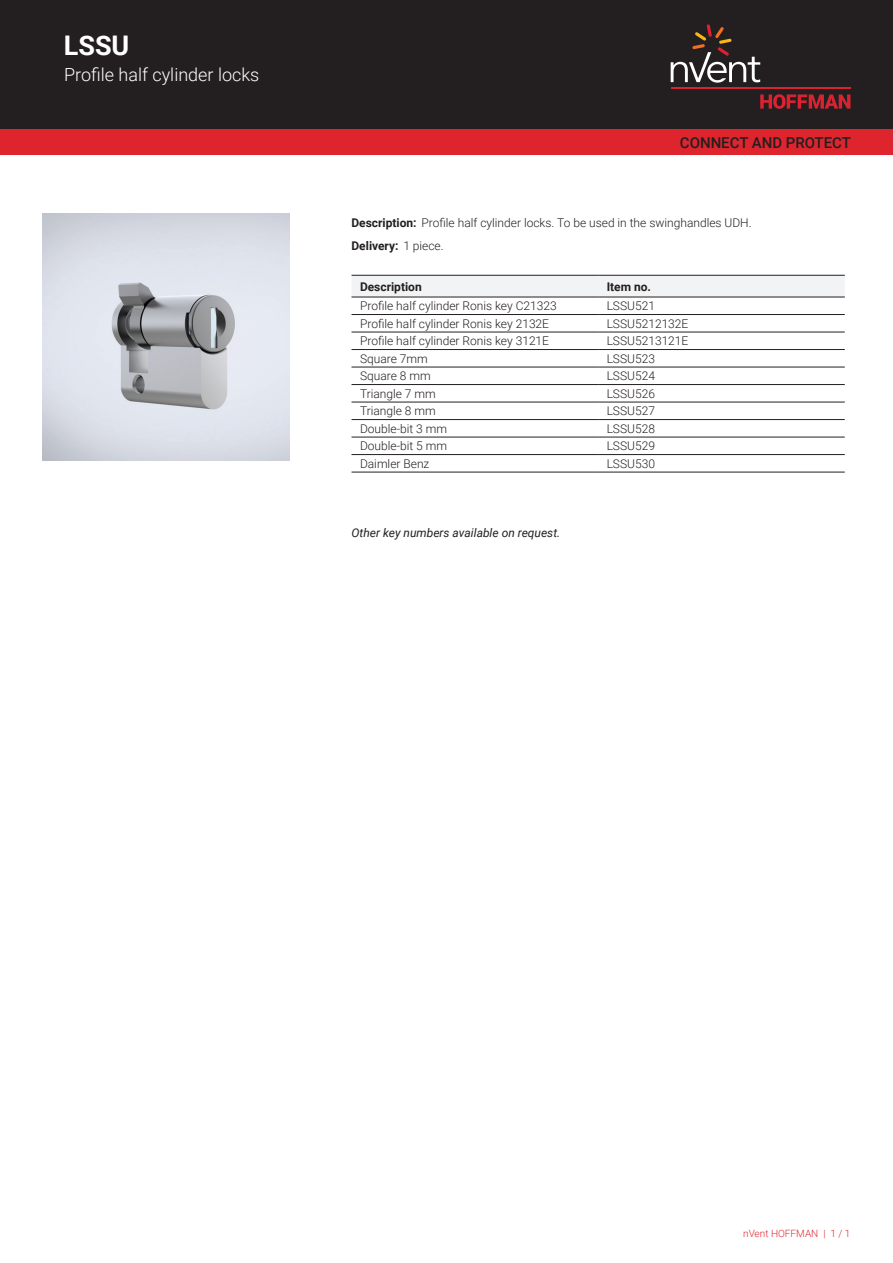
<style>
.page{position:relative;width:893px;height:1263px;background:#fff}
.page>*{position:absolute;margin:0;border:0;box-sizing:border-box;transform-origin:0 0}
.t1{font:700 27px "Roboto";color:#fff}
.t2{font:300 18px "Roboto";color:#fff}
.t3{font:500 15px "Roboto";color:#231f20}
.t4{font:300 12px/23px "Roboto";color:#231f20}
.t5{font:italic 12px "Roboto";color:#231f20}
.t6{font:700 12px "Roboto";color:#231f20}
.t7{font:300 10.05px "Roboto";color:#de252e}
.s1{font-weight:700}
</style>
<div class="page">
<div style="left:0;top:0;width:893px;height:129px;background:#231f20"></div>
<svg style="left:760px;top:94px;width:90px;height:15px"></svg>
<hr style="left:671px;top:88px;width:179px;height:1px;background:#db2230">
<svg style="left:671px;top:24px;width:89px;height:59px"></svg>
<div style="left:0;top:129px;width:893px;height:26px;background:#de252e"></div>
<div style="left:351px;top:276px;width:494px;height:21px;background:#f2f3f4"></div>
<hr style="left:351px;top:275px;width:247px;height:1px;background:#231f20">
<hr style="left:598px;top:275px;width:247px;height:1px;background:#231f20">
<hr style="left:351px;top:314px;width:247px;height:1px;background:#231f20">
<hr style="left:598px;top:314px;width:247px;height:1px;background:#231f20">
<hr style="left:351px;top:332px;width:247px;height:1px;background:#231f20">
<hr style="left:598px;top:332px;width:247px;height:1px;background:#231f20">
<hr style="left:351px;top:349px;width:247px;height:1px;background:#231f20">
<hr style="left:598px;top:349px;width:247px;height:1px;background:#231f20">
<hr style="left:351px;top:367px;width:247px;height:1px;background:#231f20">
<hr style="left:598px;top:367px;width:247px;height:1px;background:#231f20">
<hr style="left:351px;top:384px;width:247px;height:1px;background:#231f20">
<hr style="left:598px;top:384px;width:247px;height:1px;background:#231f20">
<hr style="left:351px;top:402px;width:247px;height:1px;background:#231f20">
<hr style="left:598px;top:402px;width:247px;height:1px;background:#231f20">
<hr style="left:351px;top:419px;width:247px;height:1px;background:#231f20">
<hr style="left:598px;top:419px;width:247px;height:1px;background:#231f20">
<hr style="left:351px;top:437px;width:247px;height:1px;background:#231f20">
<hr style="left:598px;top:437px;width:247px;height:1px;background:#231f20">
<hr style="left:351px;top:454px;width:247px;height:1px;background:#231f20">
<hr style="left:598px;top:454px;width:247px;height:1px;background:#231f20">
<hr style="left:351px;top:472px;width:247px;height:1px;background:#231f20">
<hr style="left:598px;top:472px;width:247px;height:1px;background:#231f20">
<hr style="left:351px;top:297px;width:247px;height:1px;background:#231f20">
<hr style="left:598px;top:297px;width:247px;height:1px;background:#231f20">
<img style="left:43px;top:213px;width:246px;height:247px">
<h1 class="t1" style="left:64px;top:27px;width:67px">LSSU</h1>
<h2 class="t2" style="left:64px;top:62px;width:197px">Profile half cylinder locks</h2>
<p class="t3" style="left:680px;top:132px;width:173px">CONNECT AND PROTECT</p>
<p class="t4" style="left:351px;top:211px;width:402px"><span class="s1">Description:</span> Profile half cylinder locks. To be used in the swinghandles UDH.<br><span class="s1">Delivery:</span> 1 piece.</p>
<p class="t6" style="left:360px;top:278px;width:63px">Description</p>
<p class="t6" style="left:607px;top:278px;width:46px">Item no.</p>
<p class="t4" style="left:360px;top:294px;width:198px">Profile half cylinder Ronis key C21323</p>
<p class="t4" style="left:607px;top:294px;width:50px">LSSU521</p>
<p class="t4" style="left:360px;top:312px;width:191px">Profile half cylinder Ronis key 2132E</p>
<p class="t4" style="left:607px;top:312px;width:83px">LSSU5212132E</p>
<p class="t4" style="left:360px;top:329px;width:191px">Profile half cylinder Ronis key 3121E</p>
<p class="t4" style="left:607px;top:329px;width:83px">LSSU5213121E</p>
<p class="t4" style="left:360px;top:347px;width:69px">Square 7mm</p>
<p class="t4" style="left:607px;top:347px;width:50px">LSSU523</p>
<p class="t4" style="left:360px;top:364px;width:72px">Square 8 mm</p>
<p class="t4" style="left:607px;top:364px;width:50px">LSSU524</p>
<p class="t4" style="left:360px;top:382px;width:77px">Triangle 7 mm</p>
<p class="t4" style="left:607px;top:382px;width:50px">LSSU526</p>
<p class="t4" style="left:360px;top:399px;width:77px">Triangle 8 mm</p>
<p class="t4" style="left:607px;top:399px;width:50px">LSSU527</p>
<p class="t4" style="left:360px;top:417px;width:89px">Double-bit 3 mm</p>
<p class="t4" style="left:607px;top:417px;width:50px">LSSU528</p>
<p class="t4" style="left:360px;top:434px;width:89px">Double-bit 5 mm</p>
<p class="t4" style="left:607px;top:434px;width:50px">LSSU529</p>
<p class="t4" style="left:360px;top:452px;width:71px">Daimler Benz</p>
<p class="t4" style="left:607px;top:452px;width:50px">LSSU530</p>
<p class="t5" style="left:351px;top:524px;width:210px">Other key numbers available on request.</p>
<p class="t7" style="left:743px;top:1226px;width:109px">nVent HOFFMAN | 1 / 1</p>
</div>
